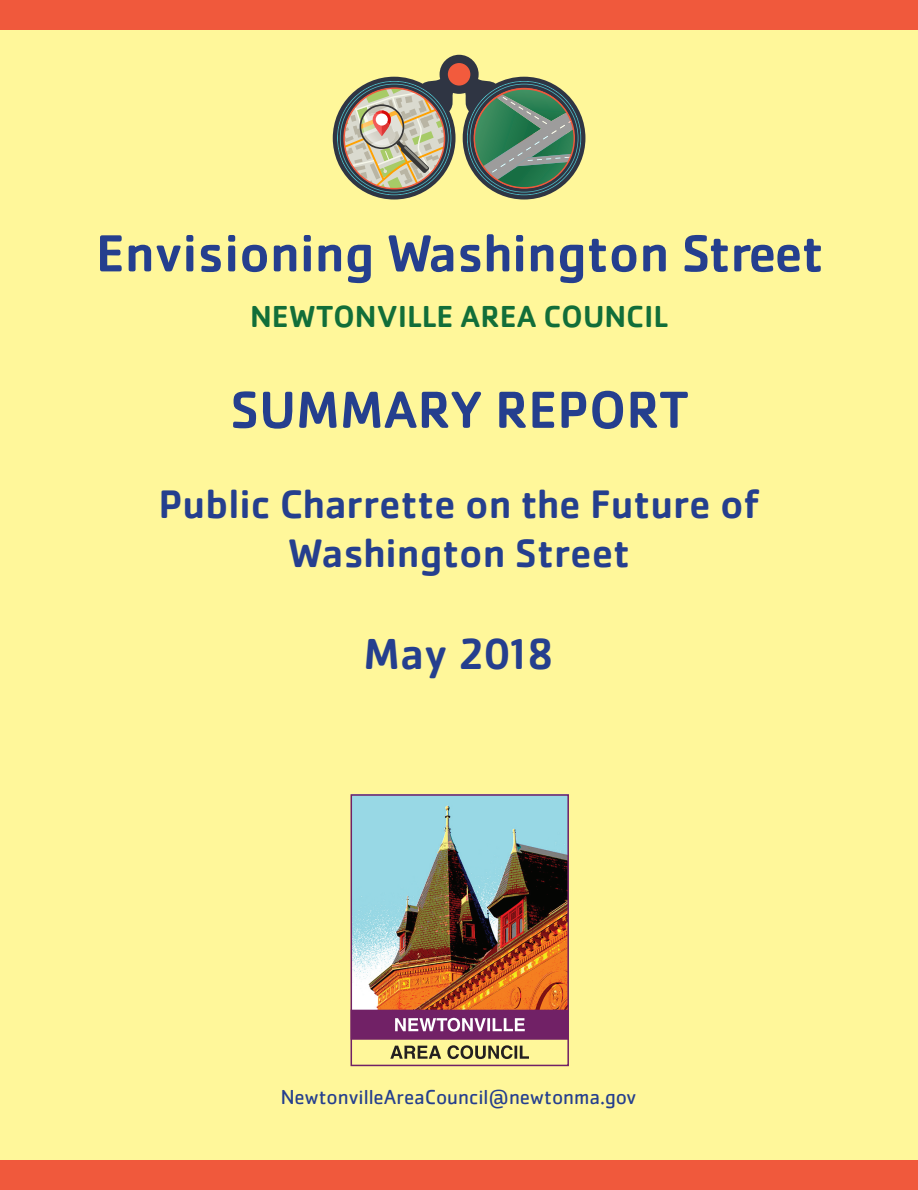
<style>
.page{position:relative;width:918px;height:1190px;background:#fff79a}
.page>*{position:absolute;margin:0;border:0;box-sizing:border-box;transform-origin:0 0}
.t1{font:500 54px "Cachet Pro";color:#253f8e}
.t2{font:500 45px "Cachet Pro";letter-spacing:-.06em;color:#253f8e}
.t3{font:500 41.25px "Cachet Pro";color:#253f8e}
.t4{font:500 31.5px "Cachet Pro";color:#126e39}
.t5{font:21px "Cachet Pro";color:#253f8e}
</style>
<div class="page">
<div style="left:0;top:0;width:918px;height:30px;background:#f0593c"></div>
<div style="left:0;top:1160px;width:918px;height:30px;background:#f0593c"></div>
<svg style="left:333px;top:55px;width:252px;height:144px"></svg>
<img style="left:354px;top:797px;width:212px;height:212px">
<div style="left:351px;top:1010px;width:217px;height:29px;background:#712166"></div>
<div style="left:351px;top:1009px;width:218px;height:30px;border:2px solid #712166"></div>
<svg style="left:395px;top:1017px;width:130px;height:14px"></svg>
<div style="left:351px;top:794px;width:218px;height:272px;border:2px solid #712166"></div>
<svg style="left:390px;top:1045px;width:139px;height:14px"></svg>
<p class="t1" style="left:96px;top:220px;width:729px">Envisioning Washington Street</p>
<p class="t4" style="left:250px;top:297px;width:420px">NEWTONVILLE AREA COUNCIL</p>
<p class="t1" style="left:230px;top:376px;width:461px">SUMMARY REPORT</p>
<p class="t3" style="left:158px;top:478px;width:603px">Public Charrette on the Future of</p>
<p class="t3" style="left:288px;top:528px;width:344px">Washington Street</p>
<p class="t2" style="left:364px;top:626px;width:192px">May 2018</p>
<p class="t5" style="left:281px;top:1084px;width:357px">NewtonvilleAreaCouncil@newtonma.gov</p>
</div>
